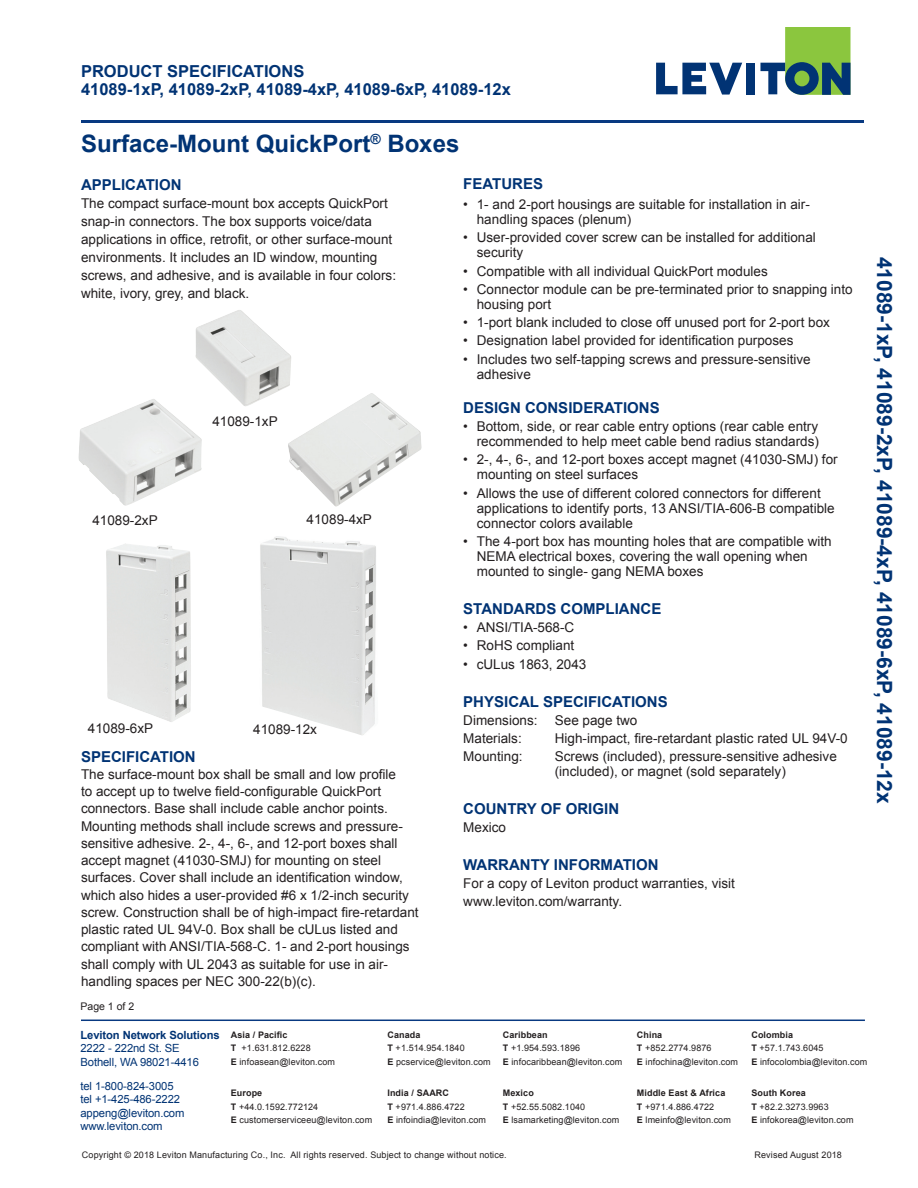
<style>
.page{position:relative;width:918px;height:1188px;background:#fff}
.page>*{position:absolute;margin:0;border:0;box-sizing:border-box;transform-origin:0 0}
.t1{font:700 24px "Arial";color:#013374}
.t2{font:700 21px "Arial";color:#013374}
.t3{font:700 16.5px "Arial";color:#013374}
.Subheads{font:700 15px "Arial";color:#013374}
.Body{font:13.5px/17.2px "Arial";color:#231f20}
.Bulletted{font:13.5px "Arial";color:#231f20}
.t4{font:11.25px/13.5px "Arial";letter-spacing:-.01em;color:#013374}
.t5{font:10.5px "Arial";color:#231f20}
.t6{font:9px/13.5px "Arial";letter-spacing:.01em;color:#231f20}
.t7{font:700 9px "Arial";letter-spacing:.01em;color:#231f20}
.s1{font-weight:700}
</style>
<div class="page">
<svg style="left:656px;top:63px;width:86px;height:32px"></svg>
<div style="left:746px;top:63px;width:9px;height:31px;background:#013374"></div>
<svg style="left:760px;top:27px;width:90px;height:68px"></svg>
<hr style="left:81px;top:120px;width:783px;height:3px;background:#083981">
<hr style="left:81px;top:1020px;width:784px;height:1px;background:#083981">
<img style="left:78px;top:399px;width:124px;height:107px">
<img style="left:195px;top:310px;width:96px;height:97px">
<img style="left:288px;top:393px;width:134px;height:114px">
<img style="left:106px;top:543px;width:85px;height:179px">
<img style="left:260px;top:536px;width:116px;height:199px">
<p class="t3" style="left:81px;top:60px;width:225px">PRODUCT SPECIFICATIONS</p>
<p class="t3" style="left:81px;top:78px;width:431px">41089-1xP, 41089-2xP, 41089-4xP, 41089-6xP, 41089-12x</p>
<p class="t1" style="left:81px;top:128px;width:380px">Surface-Mount QuickPort<sup>®</sup> Boxes</p>
<p class="Subheads" style="left:81px;top:175px;width:102px">APPLICATION</p>
<p class="Body" style="left:81px;top:194px;width:317px;line-height:18px">The compact surface-mount box accepts QuickPort snap-in connectors. The box supports voice/data applications in office, retrofit, or other surface-mount environments. It includes an ID window, mounting screws, and adhesive, and is available in four colors: white, ivory, grey, and black.</p>
<p class="Bulletted" style="left:92px;top:512px;width:67px">41089-2xP</p>
<p class="Bulletted" style="left:212px;top:413px;width:67px">41089-1xP</p>
<p class="Bulletted" style="left:307px;top:510px;width:67px">41089-4xP</p>
<p class="Bulletted" style="left:88px;top:719px;width:67px">41089-6xP</p>
<p class="Bulletted" style="left:253px;top:721px;width:65px">41089-12x</p>
<p class="Subheads" style="left:81px;top:746px;width:116px">SPECIFICATION</p>
<p class="Body" style="left:81px;top:766px;width:339px">The surface-mount box shall be small and low profile<br>to accept up to twelve field-configurable QuickPort connectors. Base shall include cable anchor points.<br>Mounting methods shall include screws and pressure&shy;sensitive adhesive. 2-, 4-, 6-, and 12-port boxes shall accept magnet (41030-SMJ) for mounting on steel surfaces. Cover shall include an identification window, which also hides a user-provided #6 x 1/2-inch security screw. Construction shall be of high-impact fire-retardant plastic rated UL 94V-0. Box shall be cULus listed and compliant with ANSI/TIA-568-C. 1- and 2-port housings shall comply with UL 2043 as suitable for use in air&shy;handling spaces per NEC 300-22(b)(c).</p>
<p class="Subheads" style="left:463px;top:174px;width:81px">FEATURES</p>
<p class="Body" style="left:477px;top:197px;width:335px;line-height:15px;text-indent:-14px">• 1- and 2-port housings are suitable for installation in air&shy;handling spaces (plenum)</p>
<p class="Body" style="left:477px;top:230px;width:341px;line-height:15px;text-indent:-14px">• User-provided cover screw can be installed for additional security</p>
<p class="Body" style="left:463px;top:262px;width:306px">• Compatible with all individual QuickPort modules</p>
<p class="Body" style="left:477px;top:282px;width:377px;line-height:15px;text-indent:-14px">• Connector module can be pre-terminated prior to snapping into housing port</p>
<p class="Body" style="left:463px;top:314px;width:368px">• 1-port blank included to close off unused port for 2-port box</p>
<p class="Body" style="left:463px;top:332px;width:332px">• Designation label provided for identification purposes</p>
<p class="Body" style="left:477px;top:352px;width:335px;line-height:15px;text-indent:-14px">• Includes two self-tapping screws and pressure-sensitive adhesive</p>
<p class="Subheads" style="left:463px;top:398px;width:198px">DESIGN CONSIDERATIONS</p>
<p class="Body" style="left:463px;top:419px;width:357px;line-height:15px;text-align:right">• Bottom, side, or rear cable entry options (rear cable entry recommended to help meet cable bend radius standards)</p>
<p class="Body" style="left:477px;top:452px;width:362px;line-height:15px;text-indent:-14px">• 2-, 4-, 6-, and 12-port boxes accept magnet (41030-SMJ) for mounting on steel surfaces</p>
<p class="Body" style="left:477px;top:485px;width:359px;line-height:15px;text-indent:-14px">• Allows the use of different colored connectors for different applications to identify ports, 13 ANSI/TIA-606-B compatible connector colors available</p>
<p class="Body" style="left:477px;top:534px;width:356px;line-height:15px;text-indent:-14px">• The 4-port box has mounting holes that are compatible with<br>NEMA electrical boxes, covering the wall opening when mounted to single- gang NEMA boxes</p>
<p class="Subheads" style="left:463px;top:599px;width:200px">STANDARDS COMPLIANCE</p>
<p class="Body" style="left:463px;top:619px;width:113px">• ANSI/TIA-568-C</p>
<p class="Body" style="left:463px;top:637px;width:113px">• RoHS compliant</p>
<p class="Body" style="left:463px;top:656px;width:125px">• cULus 1863, 2043</p>
<p class="Subheads" style="left:463px;top:692px;width:206px">PHYSICAL SPECIFICATIONS</p>
<p class="Body" style="left:463px;top:712px;width:76px">Dimensions:</p>
<p class="Body" style="left:555px;top:712px;width:84px">See page two</p>
<p class="Body" style="left:463px;top:730px;width:60px">Materials:</p>
<p class="Body" style="left:555px;top:730px;width:294px">High-impact, fire-retardant plastic rated UL 94V-0</p>
<p class="Body" style="left:463px;top:748px;width:61px">Mounting:</p>
<p class="Body" style="left:555px;top:749px;width:284px;line-height:15px">Screws (included), pressure-sensitive adhesive (included), or magnet (sold separately)</p>
<p class="Subheads" style="left:463px;top:799px;width:157px">COUNTRY OF ORIGIN</p>
<p class="Body" style="left:463px;top:819px;width:44px">Mexico</p>
<p class="Subheads" style="left:463px;top:855px;width:197px">WARRANTY INFORMATION</p>
<p class="Body" style="left:463px;top:875px;width:273px">For a copy of Leviton product warranties, visit</p>
<p class="Body" style="left:463px;top:893px;width:160px">www.leviton.com/warranty.</p>
<p class="t2" style="left:898px;top:256px;width:549px;rotate:90deg">41089-1xP, 41089-2xP, 41089-4xP, 41089-6xP, 41089-12x</p>
<p class="t5" style="left:80px;top:1000px;width:55px">Page 1 of 2</p>
<p class="t4" style="left:80px;top:1028px;width:141px"><span class="s1">Leviton Network Solutions<br></span>2222 - 222nd St. SE<br>Bothell, WA 98021-4416</p>
<p class="t4" style="left:80px;top:1079px;width:95px">tel 1-800-824-3005</p>
<p class="t4" style="left:80px;top:1092px;width:101px">tel +1-425-486-2222</p>
<p class="t4" style="left:80px;top:1106px;width:105px">appeng@leviton.com</p>
<p class="t4" style="left:80px;top:1119px;width:84px">www.leviton.com</p>
<p class="t6" style="left:82px;top:1149px;width:426px">Copyright © 2018 Leviton Manufacturing Co., Inc. All rights reserved. Subject to change without notice.</p>
<p class="t6" style="left:754px;top:1149px;width:89px">Revised August 2018</p>
<p class="t6" style="left:231px;top:1028px;width:106px"><span class="s1">Asia / Pacific<br>T</span> +1.631.812.6228<br><span class="s1">E</span> infoasean@leviton.com</p>
<p class="t6" style="left:387px;top:1028px;width:105px"><span class="s1">Canada<br>T</span> +1.514.954.1840<br><span class="s1">E</span> pcservice@leviton.com</p>
<p class="t6" style="left:503px;top:1028px;width:121px"><span class="s1">Caribbean<br>T</span> +1.954.593.1896<br><span class="s1">E</span> infocaribbean@leviton.com</p>
<p class="t7" style="left:637px;top:1029px;width:27px">China</p>
<p class="t7" style="left:751px;top:1029px;width:43px">Colombia</p>
<p class="t6" style="left:751px;top:1041px;width:117px"><span class="s1">T</span> +57.1.743.6045<br><span class="s1">E</span> infocolombia@leviton.com</p>
<p class="t6" style="left:637px;top:1041px;width:103px"><span class="s1">T</span> +852.2774.9876<br><span class="s1">E</span> infochina@leviton.com</p>
<p class="t6" style="left:231px;top:1086px;width:143px"><span class="s1">Europe<br>T</span> +44.0.1592.772124<br><span class="s1">E</span> customerserviceeu@leviton.com</p>
<p class="t7" style="left:387px;top:1087px;width:63px">India / SAARC</p>
<p class="t6" style="left:503px;top:1086px;width:118px"><span class="s1">Mexico<br>T</span> +52.55.5082.1040<br><span class="s1">E</span> lsamarketing@leviton.com</p>
<p class="t6" style="left:637px;top:1086px;width:95px"><span class="s1">Middle East &amp; Africa<br>T</span> +971.4.886.4722<br><span class="s1">E</span> lmeinfo@leviton.com</p>
<p class="t6" style="left:751px;top:1086px;width:104px"><span class="s1">South Korea<br>T</span> +82.2.3273.9963<br><span class="s1">E</span> infokorea@leviton.com</p>
<p class="t6" style="left:387px;top:1100px;width:100px"><span class="s1">T</span> +971.4.886.4722<br><span class="s1">E</span> infoindia@leviton.com</p>
</div>
